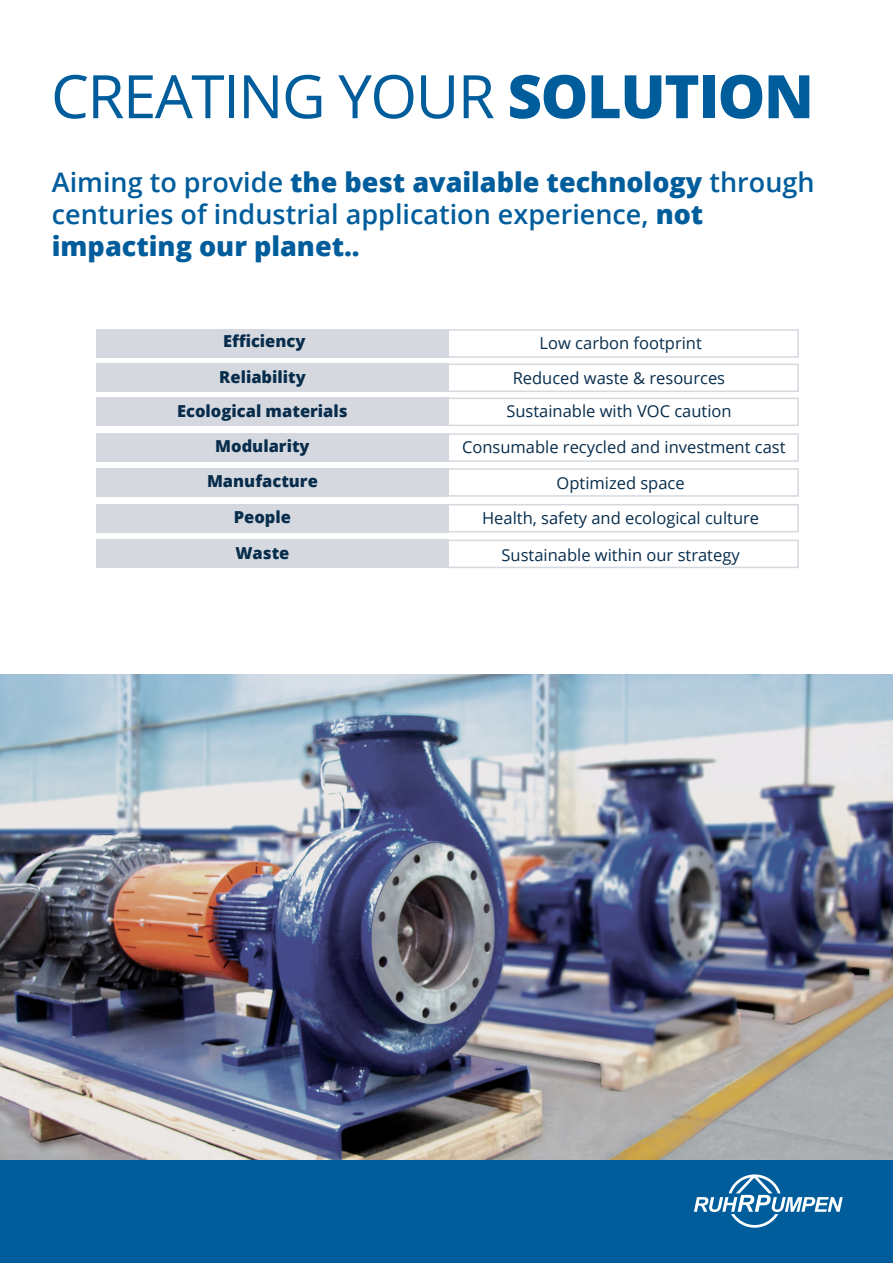
<style>
.page{position:relative;width:893px;height:1263px;background:#fff}
.page>*{position:absolute;margin:0;border:0;box-sizing:border-box;transform-origin:0 0}
.Heading_1_-_Inside_pages{font:60px "Open Sans";letter-spacing:-.025em;color:#005d9c}
.Heading_2_-_Blue_subtitles{font:600 27px/32.4px "Open Sans";color:#005d9c}
.Tables{font:16.5px "Open Sans";color:#082d4c}
.Tables-2{font:800 16.5px "Open Sans";color:#082d4c}
.s1{font-weight:800}
</style>
<div class="page">
<div style="left:0;top:1158px;width:893px;height:105px;background:#005d9c"></div>
<svg style="left:694px;top:1174px;width:149px;height:54px"></svg>
<img style="left:0;top:675px;width:893px;height:484px">
<div style="left:96px;top:329px;width:353px;height:29px;background:#d5d9df"></div>
<div style="left:447px;top:329px;width:352px;height:29px;border:2px solid #d5d9df"></div>
<div style="left:96px;top:364px;width:353px;height:28px;background:#d5d9df"></div>
<div style="left:447px;top:364px;width:352px;height:28px;border:2px solid #d5d9df"></div>
<div style="left:96px;top:398px;width:353px;height:28px;background:#d5d9df"></div>
<div style="left:447px;top:398px;width:352px;height:28px;border:2px solid #d5d9df"></div>
<div style="left:96px;top:433px;width:353px;height:29px;background:#d5d9df"></div>
<div style="left:447px;top:433px;width:352px;height:29px;border:2px solid #d5d9df"></div>
<div style="left:96px;top:468px;width:353px;height:29px;background:#d5d9df"></div>
<div style="left:447px;top:468px;width:352px;height:29px;border:2px solid #d5d9df"></div>
<div style="left:96px;top:504px;width:353px;height:28px;background:#d5d9df"></div>
<div style="left:447px;top:504px;width:352px;height:28px;border:2px solid #d5d9df"></div>
<div style="left:96px;top:540px;width:353px;height:28px;background:#d5d9df"></div>
<div style="left:447px;top:540px;width:352px;height:28px;border:2px solid #d5d9df"></div>
<p class="Heading_1_-_Inside_pages" style="left:51px;top:55px;width:764px">CREATING YOUR <span class="s1">SOLUTION</span></p>
<p class="Heading_2_-_Blue_subtitles" style="left:52px;top:165px;width:764px">Aiming to provide <span class="s1">the best available technology</span> through centuries of industrial application experience, <span class="s1">not impacting our planet..</span></p>
<p class="Tables-2" style="left:223px;top:329px;width:84px">Efficiency</p>
<p class="Tables-2" style="left:219px;top:364px;width:88px">Reliability</p>
<p class="Tables-2" style="left:177px;top:399px;width:172px">Ecological materials</p>
<p class="Tables-2" style="left:215px;top:433px;width:96px">Modularity</p>
<p class="Tables-2" style="left:207px;top:469px;width:112px">Manufacture</p>
<p class="Tables-2" style="left:234px;top:505px;width:59px">People</p>
<p class="Tables-2" style="left:235px;top:541px;width:56px">Waste</p>
<p class="Tables" style="left:540px;top:331px;width:164px">Low carbon footprint</p>
<p class="Tables" style="left:513px;top:367px;width:214px">Reduced waste &amp; resources</p>
<p class="Tables" style="left:506px;top:400px;width:227px">Sustainable with VOC caution</p>
<p class="Tables" style="left:462px;top:436px;width:325px">Consumable recycled and investment cast</p>
<p class="Tables" style="left:557px;top:472px;width:130px">Optimized space</p>
<p class="Tables" style="left:482px;top:507px;width:279px">Health, safety and ecological culture</p>
<p class="Tables" style="left:502px;top:544px;width:240px">Sustainable within our strategy</p>
</div>
